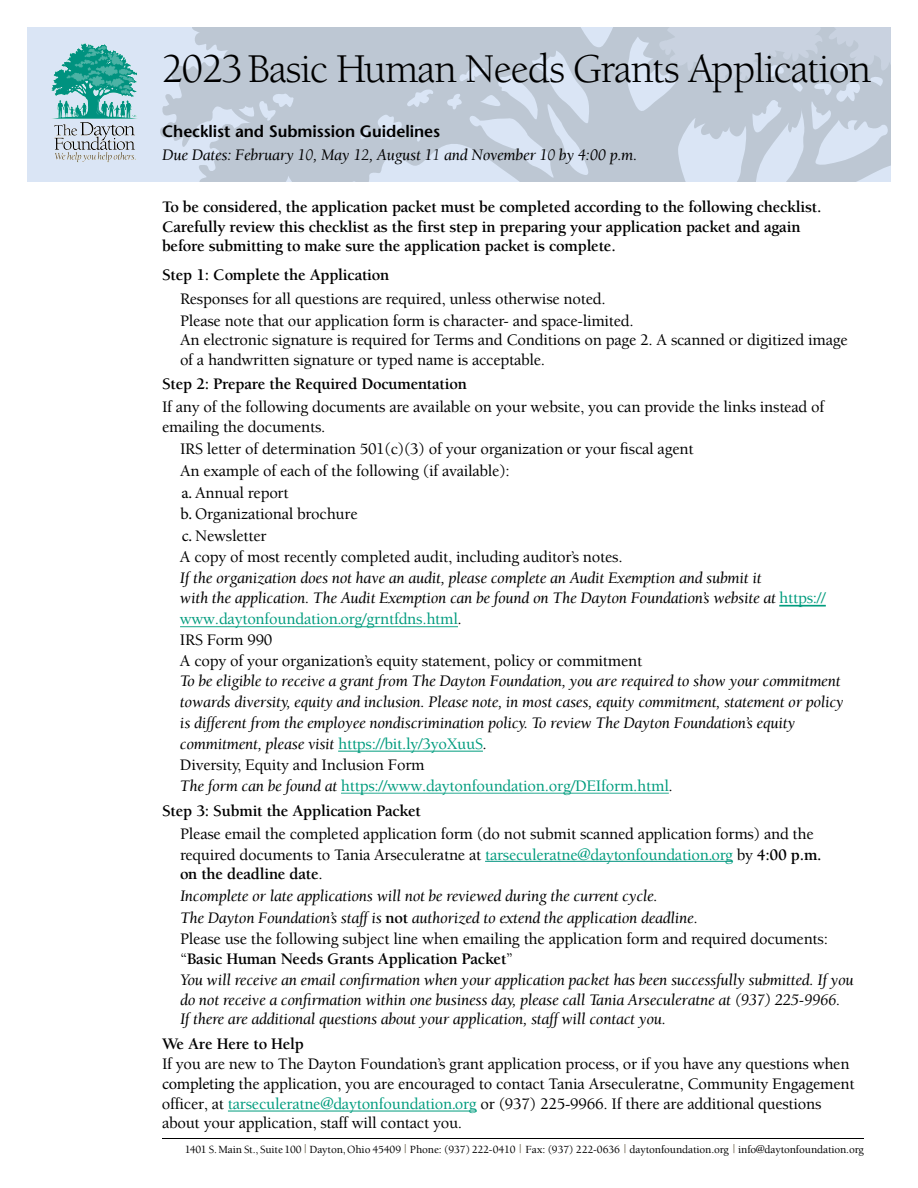
<style>
.page{position:relative;width:918px;height:1188px;background:#fff}
.page>*{position:absolute;margin:0;border:0;box-sizing:border-box;transform-origin:0 0}
.t1{font:42px "Berkeley";letter-spacing:-.025em;color:#000}
.t2{font:500 16.5px/21.5px "Berkeley";letter-spacing:-.015em;color:#000}
.t3{font:italic 16.5px/21.6px "Berkeley";letter-spacing:-.015em;color:#000}
.t4{font:700 16.5px/19.5px "Berkeley";letter-spacing:-.015em;color:#000}
.t5{font:italic 16.5px/20.9px "Berkeley Std";letter-spacing:-.015em;color:#000}
.t6{font:500 16.5px "Berkeley Std";letter-spacing:-.015em;color:#009c7e}
.t7{font:600 16.5px "Stone Sans";letter-spacing:-.005em;color:#000}
.t8{font:500 11.25px "Berkeley";letter-spacing:-.01em;color:#000}
.s1{font-family:"Berkeley Std"}
.s2{font-family:"Minion Pro";font-weight:400}
.s3{font-family:"Berkeley Std";font-weight:500;font-style:normal;color:#009c7e}
.s4{font-family:"Berkeley";font-weight:400;font-style:italic;color:#000}
.s5{font-weight:500;font-style:normal;color:#009c7e}
.s6{font-weight:400;font-style:italic;color:#000}
.s7{font-family:"Berkeley Std";color:#009c7e}
.s8{font-weight:700}
.s9{font-weight:700;font-style:normal}
.s10{font-weight:500;font-style:normal}
.s11{color:#675c46}
</style>
<div class="page">
<div style="left:27px;top:27px;width:864px;height:155px;background:#d6e3f4"></div>
<svg style="left:160px;top:27px;width:731px;height:155px;fill:#bdc7d3"></svg>
<svg style="left:614px;top:27px;width:277px;height:66px;background:#c5cedc"></svg>
<hr style="left:485px;top:861px;width:248px;height:1px;background:#00927f">
<hr style="left:341px;top:793px;width:328px;height:1px;background:#009c7e">
<hr style="left:338px;top:751px;width:145px;height:1px;background:#009c7e">
<hr style="left:180px;top:626px;width:278px;height:1px;background:#009c7e">
<hr style="left:779px;top:605px;width:47px;height:1px;background:#009c7e">
<hr style="left:228px;top:1111px;width:249px;height:1px;background:#009c7e">
<svg style="left:51px;top:43px;width:86px;height:119px"></svg>
<hr style="left:162px;top:1138px;width:702px;height:1px;background:#000">
<h1 class="t1" style="left:162px;top:47px;width:711px">202<span class="s1">3</span>Basic Human Needs Grants Application</h1>
<p class="t7" style="left:162px;top:121px;width:279px">Checklist and Submission Guidelines</p>
<p class="t3" style="left:162px;top:144px;width:477px">Due Dates: February 1<span class="s1">0</span>, May 1<span class="s1">2</span>, August 1<span class="s1">1</span> and November 1<span class="s1">0</span> by 4:00 p.m.</p>
<p class="t4" style="left:162px;top:197px;width:661px">To be considered, the application packet must be completed according to the following checklist.<br>Carefully review this checklist as the first step in preparing your application packet and again before submitting to make sure the application packet is complete.</p>
<p class="t4" style="left:162px;top:266px;width:229px">Step 1: Complete the Application</p>
<p class="t2" style="left:180px;top:288px;width:455px">Responses for all questions are required, unless otherwise noted.<br>Please note that our application form is character- and space-limited.</p>
<p class="t2" style="left:180px;top:330px;width:669px;line-height:19.5px">An electronic signature is required for Terms and Conditions on page 2. A scanned or digitized image of a handwritten signature or typed name is acceptable.</p>
<p class="t4" style="left:162px;top:375px;width:307px">Step 2: Prepare the Required Documentation</p>
<p class="t2" style="left:162px;top:398px;width:664px;line-height:19.5px">If any of the following documents are available on your website, you can provide the links instead of emailing the documents.</p>
<p class="t2" style="left:180px;top:439px;width:515px">IRS letter of determination 501(c)(3) of your organization or your fiscal agent An example of each of the following (if available):<br><span class="s2">a.</span> Annual report<br><span class="s2">b.</span> Organizational brochure<br><span class="s2">c.</span> Newsletter<br>A copy of most recently completed audit, including auditor’s notes.</p>
<p class="t3" style="left:180px;top:568px;width:647px;line-height:20.5px">If the organization does not have an audit, please complete an Audit Exemption and submit it<br>with the application. The Audit Exemption can be found on The Dayton Foundation’s website at <span class="s3">https://</span></p>
<p class="t6" style="left:180px;top:610px;width:283px">www.daytonfoundation.org/grntfdns.html<span class="s4">.</span></p>
<p class="t2" style="left:180px;top:630px;width:464px;line-height:20.9px">IRS Form 990<br>A copy of your organization’s equity statement, policy or commitment</p>
<p class="t5" style="left:180px;top:671px;width:665px">To be eligible to receive a grant from The Dayton Foundation, you are required to show your commitment towards diversity, equity and inclusion. Please note, in most cases, equity commitment, statement or policy is different from the employee nondiscrimination policy. To review The Dayton Foundation’s equity commitment, please visit <span class="s5">https://bit.ly/3yoXuuS</span>.</p>
<p class="t2" style="left:180px;top:755px;width:246px">Diversity, Equity and Inclusion Form</p>
<p class="t6" style="left:180px;top:776px;width:494px"><span class="s6">The form can be found at</span> https://www.daytonfoundation.org/DEIform.html<span class="s6">.</span></p>
<p class="t4" style="left:162px;top:801px;width:261px">Step 3: Submit the Application Packet</p>
<p class="t2" style="left:180px;top:823px;width:643px;line-height:21px">Please email the completed application form (do not submit scanned application forms) and the required documents to Tania Arseculeratne at <span class="s7">tarseculeratne@daytonfoundation.org</span> by <span class="s8">4:00 p.m.</span></p>
<p class="t3" style="left:180px;top:864px;width:650px"><span class="s9">on the deadline date</span><span class="s10">.<br></span>Incomplete or late applications will not be reviewed during the current cycle.<br>The Dayton Foundation’s staff is <span class="s9">not</span> authorized to extend the application deadline.<br><span class="s10">Please use the following subject line when emailing the application form and required documents:</span></p>
<p class="t3" style="left:180px;top:948px;width:675px"><span class="s10">“</span><span class="s9">Basic Human Needs Grants Application Packet</span><span class="s10">”<br></span>You will receive an email confirmation when your application packet has been successfully submitted. If you</p>
<p class="t3" style="left:180px;top:990px;width:662px;line-height:19.5px">do not receive a confirmation within one business day, please call Tania Arseculeratne at (937) 225-9966.<br>If there are additional questions about your application, staff will contact you.</p>
<p class="t4" style="left:162px;top:1035px;width:144px">We Are Here to Help</p>
<p class="t2" style="left:162px;top:1054px;width:694px;line-height:19.8px">If you are new to The Dayton Foundation’s grant application process, or if you have any questions when <span class="s2">completing</span> the application, you are encouraged to contact Tania Arseculeratne, Community Engagement officer, at <span class="s7">tarseculeratne@daytonfoundation.org</span> or (937) 225-9966. If there are additional questions about your application, staff will contact you.</p>
<p class="t8" style="left:185px;top:1144px;width:681px">1401 S. Main St., Suite 100 <span class="s11">|</span> Dayton, Ohio 45409 <span class="s11">|</span> Phone: (937) 222-0410 <span class="s11">|</span> Fax: (937) 222-0636 <span class="s11">|</span> daytonfoundation.org <span class="s11">|</span> info@daytonfoundation.org</p>
</div>
